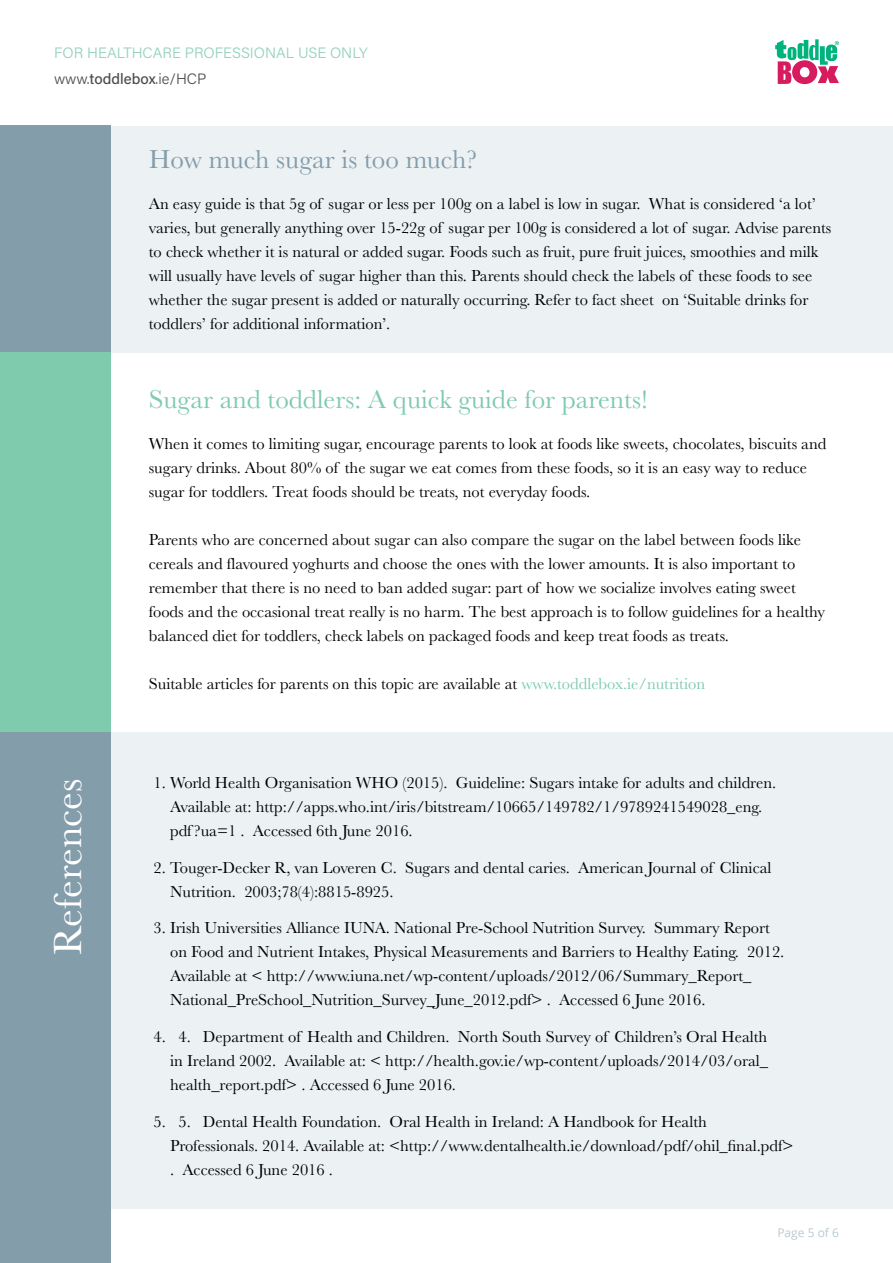
<style>
.page{position:relative;width:893px;height:1263px;background:#fff}
.page>*{position:absolute;margin:0;border:0;box-sizing:border-box;transform-origin:0 0}
.t1{font:40.5px "Baskerville";color:#fff}
.t2{font:27px "Baskerville";color:#7fcbae}
.t3{font:27px "Baskerville";color:#849daa}
.t4{font:16.5px/24px "Baskerville";color:#000}
.t5{font:300 15px/26.2px "Acumin Pro";color:#93d1b9}
.t6{font:12px "Open Sans";color:#bacad3}
.s1{color:#4d4d4f}
.s2{font-weight:500;color:#4d4d4f}
.s3{color:#7fcbae}
</style>
<div class="page">
<svg style="left:775px;top:39px;width:64px;height:45px"></svg>
<div style="left:109px;top:126px;width:784px;height:226px;background:#ecf1f4"></div>
<div style="left:0;top:125px;width:111px;height:227px;background:#849daa"></div>
<div style="left:0;top:352px;width:111px;height:380px;background:#7fcbae"></div>
<div style="left:68px;top:732px;width:825px;height:477px;background:#ecf1f4"></div>
<div style="left:0;top:732px;width:111px;height:531px;background:#849daa"></div>
<p class="t5" style="left:54px;top:39px;width:315px">FOR HEALTHCARE PROFESSIONAL USE ONLY <span class="s1">www.</span><span class="s2">toddlebox</span><span class="s1">.ie/HCP</span></p>
<h2 class="t3" style="left:149px;top:142px;width:330px">How much sugar is too much?</h2>
<p class="t4" style="left:149px;top:192px;width:684px">An easy guide is that 5g of sugar or less per 100g on a label is low in sugar. What is considered ‘a lot’ varies, but generally anything over 15-22g of sugar per 100g is considered a lot of sugar. Advise parents to check whether it is natural or added sugar. Foods such as fruit, pure fruit juices, smoothies and milk will usually have levels of sugar higher than this. Parents should check the labels of these foods to see whether the sugar present is added or naturally occurring. Refer to fact sheet on ‘Suitable drinks for toddlers’ for additional information’.</p>
<h1 class="t1" style="left:42px;top:954px;width:178px;rotate:-90deg">References</h1>
<h2 class="t2" style="left:149px;top:382px;width:501px">Sugar and toddlers: A quick guide for parents!</h2>
<p class="t4" style="left:149px;top:432px;width:679px">When it comes to limiting sugar, encourage parents to look at foods like sweets, chocolates, biscuits and sugary drinks. About 80% of the sugar we eat comes from these foods, so it is an easy way to reduce sugar for toddlers. Treat foods should be treats, not everyday foods.</p>
<p class="t4" style="left:149px;top:528px;width:678px">Parents who are concerned about sugar can also compare the sugar on the label between foods like cereals and flavoured yoghurts and choose the ones with the lower amounts. It is also important to remember that there is no need to ban added sugar: part of how we socialize involves eating sweet foods and the occasional treat really is no harm. The best approach is to follow guidelines for a healthy balanced diet for toddlers, check labels on packaged foods and keep treat foods as treats.</p>
<p class="t4" style="left:149px;top:672px;width:558px">Suitable articles for parents on this topic are available at <span class="s3">www.toddlebox.ie/nutrition</span></p>
<p class="t4" style="left:170px;top:771px;width:608px;text-indent:-16px">1. World Health Organisation WHO (2015). Guideline: Sugars intake for adults and children.<br>Available at: http://apps.who.int/iris/bitstream/10665/149782/1/9789241549028_eng. pdf ?ua=1 . Accessed 6th June 2016.</p>
<p class="t4" style="left:170px;top:855px;width:603px;text-indent:-16px">2. Touger-Decker R, van Loveren C. Sugars and dental caries. American Journal of Clinical<br>Nutrition. 2003;78(4):8815-8925.</p>
<p class="t4" style="left:170px;top:916px;width:616px;text-indent:-16px">3. Irish Universities Alliance IUNA. National Pre-School Nutrition Survey. Summary Report on Food and Nutrient Intakes, Physical Measurements and Barriers to Healthy Eating. 2012.<br>Available at &lt; http://www.iuna.net/wp-content/uploads/2012/06/Summary_Report_ National_PreSchool_Nutrition_Survey_June_2012.pdf&gt; . Accessed 6 June 2016.</p>
<p class="t4" style="left:170px;top:1025px;width:599px;text-align:justify;text-indent:-16px">4. 4. Department of Health and Children. North South Survey of Children’s Oral Health in Ireland 2002. Available at: &lt; http://health.gov.ie/wp-content/uploads/2014/03/oral_ health_report.pdf&gt; . Accessed 6 June 2016.</p>
<p class="t4" style="left:170px;top:1110px;width:625px;text-indent:-16px">5. 5. Dental Health Foundation. Oral Health in Ireland: A Handbook for Health<br>Professionals. 2014. Available at: &lt;http://www.dentalhealth.ie/download/pdf/ohil_final.pdf&gt; . Accessed 6 June 2016 .</p>
<p class="t6" style="left:777px;top:1224px;width:63px">Page 5 of 6</p>
</div>
